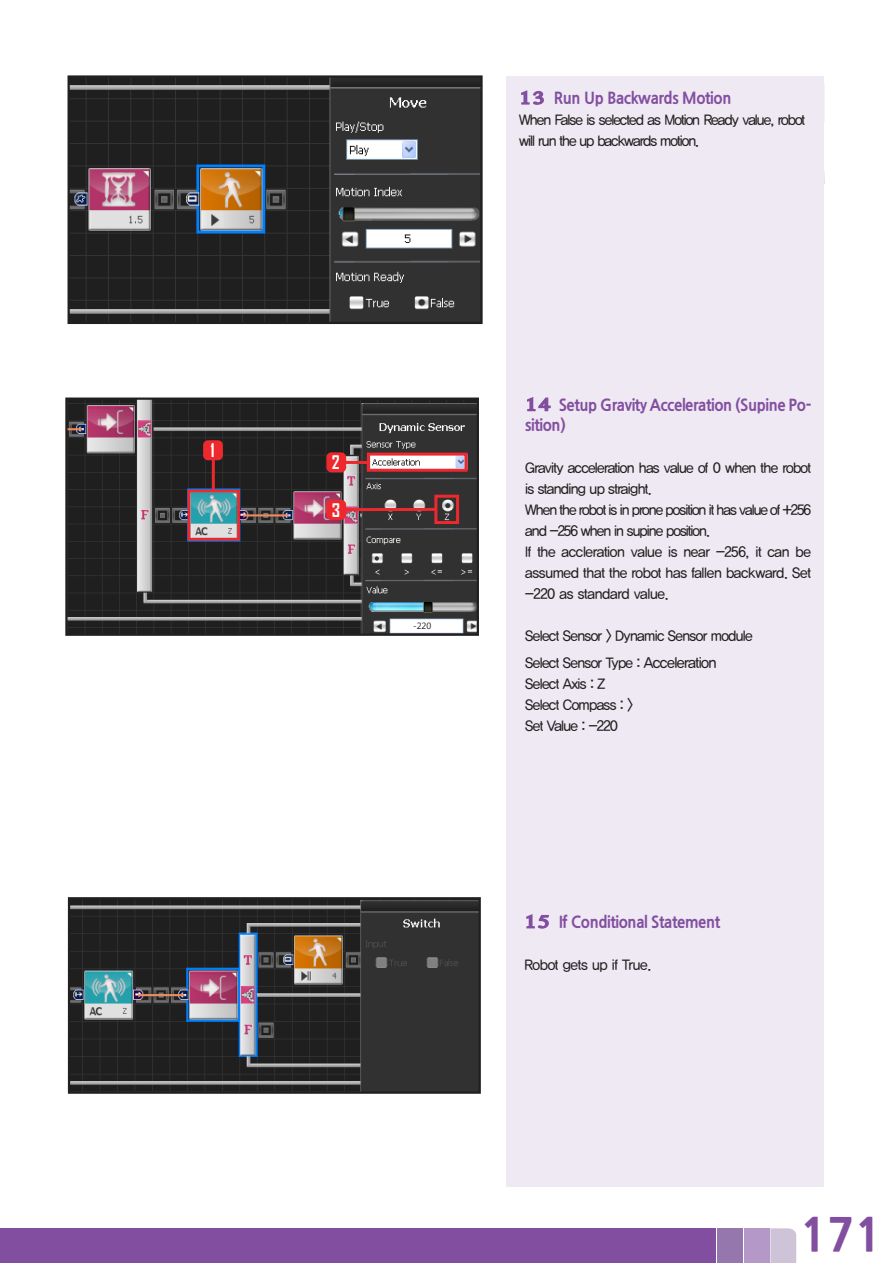
<style>
.page{position:relative;width:893px;height:1263px;background:#fff}
.page>*{position:absolute;margin:0;border:0;box-sizing:border-box;transform-origin:0 0}
.t1{font:700 45px "Nanum Gothic OTF Extra";color:#824fa0}
.t2{font:700 18px "Agency FB";color:#fff}
.t3{font:700 15.9px/20.2px "Nanum Gothic OTF Extra";letter-spacing:-.025em;color:#824fa0;scale:.95 1}
.t4{font:14.4px/21px "YDVYGO13";letter-spacing:-.05em;color:#231f20;scale:.95 1}
.t5{font:14.4px/21px "YDVYGO13";letter-spacing:-.07em;color:#231f20;scale:.95 1}
.t6{font:14.4px "YDVYGO13";letter-spacing:-.025em;color:#231f20;scale:.95 1}
.s1{font-family:"Nanum Myeongjo OTF Extra";font-size:16.2px}
.s2{font-size:15px}
</style>
<div class="page">
<svg style="left:770px;top:1228px;width:26px;height:35px"></svg>
<div style="left:744px;top:1228px;width:26px;height:35px;background:#b398c8"></div>
<div style="left:717px;top:1228px;width:26px;height:35px;background:#9576ad"></div>
<div style="left:0;top:1228px;width:716px;height:35px;background:#824fa0"></div>
<div style="left:506px;top:77px;width:318px;height:1110px;background:#efe9f3"></div>
<svg style="left:521px;top:90px;width:23px;height:15px"></svg>
<img style="left:71px;top:78px;width:409px;height:243px">
<div style="left:68px;top:75px;width:415px;height:249px;border:2px solid #231f20"></div>
<svg style="left:527px;top:397px;width:24px;height:15px"></svg>
<svg style="left:526px;top:914px;width:23px;height:15px"></svg>
<img style="left:71px;top:900px;width:407px;height:191px">
<div style="left:68px;top:897px;width:413px;height:197px;border:2px solid #231f20"></div>
<img style="left:68px;top:400px;width:408px;height:233px">
<div style="left:65px;top:397px;width:414px;height:239px;border:2px solid #231f20"></div>
<div style="left:367px;top:453px;width:101px;height:19px;border:3px solid #ee292e"></div>
<hr style="left:343px;top:461px;width:25px;height:3px;background:#ee292e">
<div style="left:434px;top:495px;width:25px;height:29px;border:3px solid #ee292e"></div>
<hr style="left:343px;top:508px;width:93px;height:3px;background:#ee292e">
<div style="left:326px;top:452px;width:20px;height:20px;background:#ee292e;border-radius:5px"></div>
<div style="left:326px;top:500px;width:20px;height:20px;background:#ee292e;border-radius:5px"></div>
<div style="left:188px;top:490px;width:52px;height:51px;border:3px solid #ee292e"></div>
<hr style="left:212px;top:443px;width:3px;height:47px;background:#ee292e">
<div style="left:203px;top:440px;width:20px;height:20px;background:#ee292e;border-radius:5px"></div>
<svg style="left:375px;top:556px;width:4px;height:5px"></svg>
<div style="left:413px;top:622px;width:32px;height:7px;background:#fff"></div>
<p class="t2" style="left:211px;top:439px;width:6px">1</p>
<p class="t2" style="left:332px;top:451px;width:9px">2</p>
<p class="t2" style="left:332px;top:499px;width:10px">3</p>
<p class="t3" style="left:519px;top:87px;width:225px"><span class="s1">13</span> Run Up Backwards Motion</p>
<p class="t5" style="left:519px;top:108px;width:303px">When False is selected as Motion Ready value, robot will run the up backwards motion.</p>
<p class="t3" style="left:525px;top:394px;width:302px"><span class="s1">14</span> Setup Gravity Acceleration (Supine Po&shy;sition)</p>
<p class="t4" style="left:525px;top:456px;width:302px">Gravity acceleration has value of 0 when the robot is standing up straight.</p>
<p class="t5" style="left:525px;top:498px;width:302px">When the robot is in prone position it has value of +256 and -256 when in supine position.</p>
<p class="t4" style="left:525px;top:540px;width:302px;text-align:justify">If the accleration value is near -256, it can be assumed that the robot has fallen backward. Set -220 as standard value.</p>
<p class="t4" style="left:525px;top:624px;width:241px">Select Sensor &gt; Dynamic Sensor module</p>
<p class="t4" style="left:525px;top:651px;width:203px">Select Sensor Type : <span class="s2">Acceleration</span></p>
<p class="t4" style="left:525px;top:672px;width:86px">Select Axis : Z</p>
<p class="t4" style="left:525px;top:693px;width:115px">Select Compass : &gt;</p>
<p class="t4" style="left:525px;top:714px;width:99px">Set Value : -220</p>
<p class="t3" style="left:524px;top:911px;width:208px"><span class="s1">15</span> If Conditional Statement</p>
<p class="t6" style="left:524px;top:955px;width:135px">Robot gets up if True.</p>
<h1 class="t1" style="left:800px;top:1207px;width:83px">171</h1>
</div>
